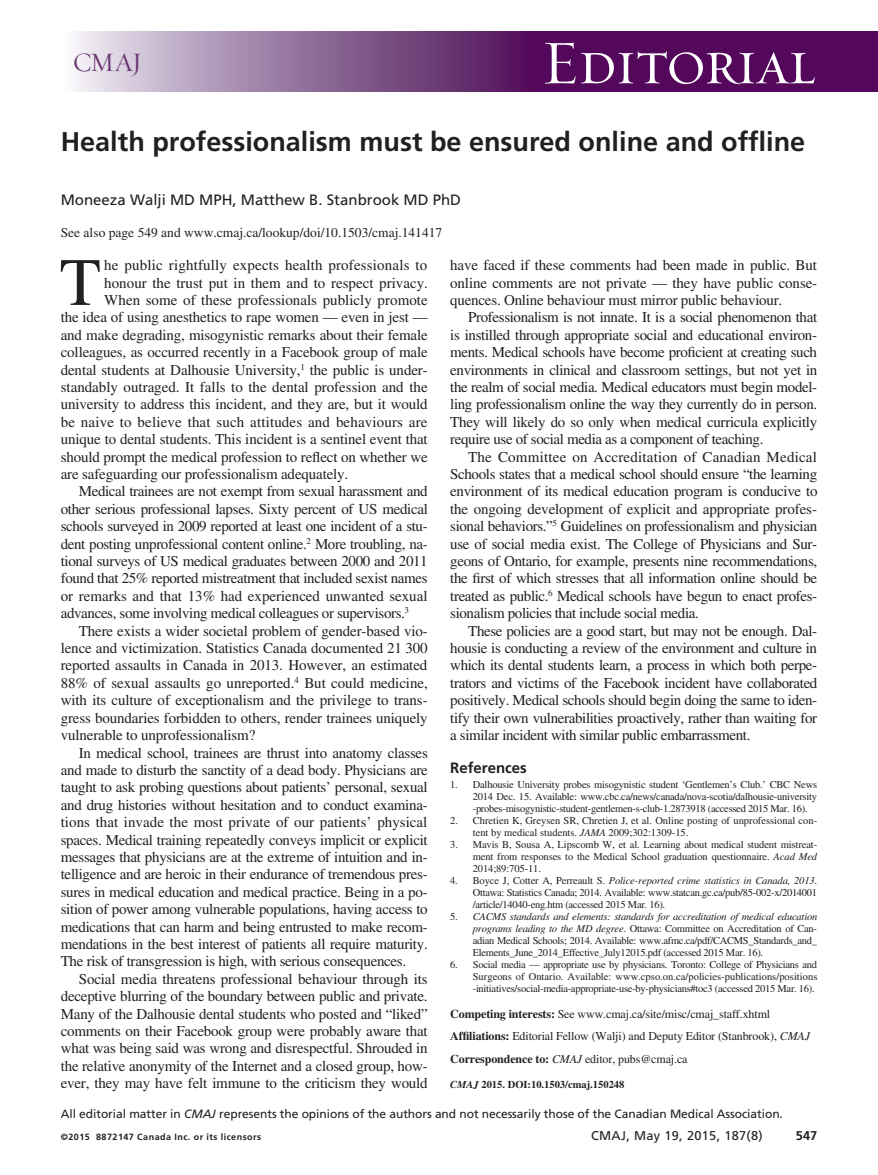
<style>
.page{position:relative;width:878px;height:1175px;background:#fff}
.page>*{position:absolute;margin:0;border:0;box-sizing:border-box;transform-origin:0 0}
.DC{font:67.5px "Times LT Std";color:#231f20}
.t1{font:63px "Requiem Display HTF Small Caps";letter-spacing:-.03em;color:#fff}
.T18{font:700 27px "Frutiger LT Std";color:#231f20}
.t2{font:27px "Requiem Display HTF Roman";color:#693772}
.DC-2{font:15px/17.4px "Times LT Std";letter-spacing:-.01em;color:#231f20;text-align:justify}
.DC-3{font:15px "Times LT Std";letter-spacing:.01em;color:#231f20}
.N10{font:15px "Frutiger LT Std";color:#231f20}
.RH{font:700 15px "Frutiger LT Std";color:#231f20}
.MSI{font:13.5px "Times LT Std";color:#231f20}
.t3{font:12.75px "Frutiger LT Std";letter-spacing:.025em;color:#231f20}
.t4{font:700 12.75px "Frutiger LT Std";color:#231f20}
.PJ-8{font:12px "Times LT Std";letter-spacing:-.01em;color:#231f20}
.t5{font:12px "Frutiger LT Std";letter-spacing:-.005em;color:#231f20}
.REF{font:10.5px/12px "Times LT Std";letter-spacing:-.025em;color:#231f20;text-align:justify}
.REF-2{font:10.5px/12px "Times LT Std";color:#231f20}
.DOI{font:700 10.5px "Times LT Std";color:#231f20}
.t6{font:700 9px "Frutiger LT Std";letter-spacing:.05em;color:#231f20}
.s1{font-style:italic}
.s2{font-weight:700}
</style>
<div class="page">
<div style="left:478px;top:32px;width:400px;height:60px;background:#53085b"></div>
<div style="left:61px;top:32px;width:475px;height:60px;background:linear-gradient(to right,#edecf3,#470652)"></div>
<h3 class="t2" style="left:73px;top:46px;width:71px">CMAJ</h3>
<h2 class="t1" style="left:541px;top:26px;width:276px">Editorial</h2>
<p class="T18" style="left:61px;top:126px;width:746px">Health professionalism must be ensured online and offline</p>
<p class="N10" style="left:61px;top:191px;width:402px">Moneeza Walji MD MPH, Matthew B. Stanbrook MD PhD</p>
<p class="MSI" style="left:61px;top:225px;width:383px">See also page 549 and www.cmaj.ca/lookup/doi/10.1503/cmaj.141417</p>
<p class="DC" style="left:60px;top:244px;width:43px">T</p>
<p class="DC-3" style="left:104px;top:257px;width:324px">he public rightfully expects health professionals to</p>
<p class="DC-2" style="left:104px;top:274px;width:325px">honour the trust put in them and to respect privacy.</p>
<p class="DC-2" style="left:104px;top:291px;width:325px">When some of these professionals publicly promote</p>
<p class="DC-2" style="left:61px;top:308px;width:368px">the idea of using anesthetics to rape women — even in jest —</p>
<p class="DC-2" style="left:61px;top:326px;width:368px">and make degrading, misogynistic remarks about their female</p>
<p class="DC-2" style="left:61px;top:343px;width:368px">colleagues, as occurred recently in a Facebook group of male</p>
<p class="DC-2" style="left:61px;top:361px;width:368px">dental students at Dalhousie University,<sup>1</sup> the public is under-</p>
<p class="DC-2" style="left:61px;top:378px;width:368px">standably outraged. It falls to the dental profession and the</p>
<p class="DC-2" style="left:61px;top:395px;width:368px">university to address this incident, and they are, but it would</p>
<p class="DC-3" style="left:61px;top:413px;width:368px">be naive to believe that such attitudes and behaviours are</p>
<p class="DC-2" style="left:61px;top:430px;width:368px">unique to dental students. This incident is a sentinel event that</p>
<p class="DC-2" style="left:61px;top:448px;width:368px">should prompt the medical profession to reflect on whether we</p>
<p class="DC-2" style="left:61px;top:465px;width:289px">are safeguarding our professionalism adequately.</p>
<p class="DC-2" style="left:61px;top:482px;width:368px;text-indent:18px">Medical trainees are not exempt from sexual harassment and other serious professional lapses. Sixty percent of US medical schools surveyed in 2009 reported at least one incident of a stu&shy;dent posting unprofessional content online.<sup>2</sup> More troubling, na&shy;tional surveys of US medical graduates between 2000 and 2011 found that 25% reported mistreatment that included sexist names or remarks and that 13% had experienced unwanted sexual advances, some involving medical colleagues or supervisors.<sup>3</sup></p>
<p class="DC-2" style="left:61px;top:622px;width:368px;text-indent:18px">There exists a wider societal problem of gender-based vio&shy;lence and victimization. Statistics Canada documented 21 300 reported assaults in Canada in 2013. However, an estimated 88% of sexual assaults go unreported.<sup>4</sup> But could medicine, with its culture of exceptionalism and the privilege to trans&shy;gress boundaries forbidden to others, render trainees uniquely vulnerable to unprofessionalism?</p>
<p class="DC-2" style="left:61px;top:743px;width:368px;text-indent:18px">In medical school, trainees are thrust into anatomy classes and made to disturb the sanctity of a dead body. Physicians are taught to ask probing questions about patients’ personal, sexual and drug histories without hesitation and to conduct examina&shy;tions that invade the most private of our patients’ physical spaces. Medical training repeatedly conveys implicit or explicit messages that physicians are at the extreme of intuition and in&shy;telligence and are heroic in their endurance of tremendous pres&shy;sures in medical education and medical practice. Being in a po&shy;sition of power among vulnerable populations, having access to medications that can harm and being entrusted to make recom&shy;mendations in the best interest of patients all require maturity.<br>The risk of transgression is high, with serious consequences.</p>
<p class="DC-2" style="left:61px;top:970px;width:368px;text-indent:18px">Social media threatens professional behaviour through its deceptive blurring of the boundary between public and private.<br>Many of the Dalhousie dental students who posted and “liked” comments on their Facebook group were probably aware that what was being said was wrong and disrespectful. Shrouded in the relative anonymity of the Internet and a closed group, how&shy;ever, they may have felt immune to the criticism they would</p>
<p class="DC-2" style="left:450px;top:256px;width:368px">have faced if these comments had been made in public. But online comments are not private — they have public conse&shy;quences. Online behaviour must mirror public behaviour.</p>
<p class="DC-2" style="left:450px;top:308px;width:369px;text-indent:18px">Professionalism is not innate. It is a social phenomenon that is instilled through appropriate social and educational environ&shy;ments. Medical schools have become proficient at creating such environments in clinical and classroom settings, but not yet in the realm of social media. Medical educators must begin model&shy;ling professionalism online the way they currently do in person.<br>They will likely do so only when medical curricula explicitly require use of social media as a component of teaching.</p>
<p class="DC-2" style="left:450px;top:448px;width:369px;text-indent:18px">The Committee on Accreditation of Canadian Medical Schools states that a medical school should ensure “the learning environment of its medical education program is conducive to the ongoing development of explicit and appropriate profes&shy;sional behaviors.”<sup>5</sup> Guidelines on professionalism and physician use of social media exist. The College of Physicians and Sur&shy;geons of Ontario, for example, presents nine recommendations, the first of which stresses that all information online should be treated as public.<sup>6</sup> Medical schools have begun to enact profes&shy;sionalism policies that include social media.</p>
<p class="DC-2" style="left:450px;top:622px;width:369px;text-indent:18px">These policies are a good start, but may not be enough. Dal&shy;housie is conducting a review of the environment and culture in which its dental students learn, a process in which both perpe&shy;trators and victims of the Facebook incident have collaborated positively. Medical schools should begin doing the same to iden&shy;tify their own vulnerabilities proactively, rather than waiting for a similar incident with similar public embarrassment.</p>
<p class="RH" style="left:450px;top:759px;width:78px">References</p>
<p class="REF" style="left:472px;top:778px;width:346px;text-indent:-22px">1. Dalhousie University probes misogynistic student ‘Gentlemen’s Club.’ CBC News 2014 Dec. 15. Available: www.cbc.ca/news/canada/nova-scotia/dalhousie-university -probes-misogynistic-student-gentlemen-s-club-1.2873918 (accessed 2015 Mar. 16).</p>
<p class="REF-2" style="left:472px;top:814px;width:346px;text-indent:-22px">2. Chretien K, Greysen SR, Chretien J, et al. Online posting of unprofessional con&shy;tent by medical students. <span class="s1">JAMA</span> 2009;302:1309-15.</p>
<p class="REF" style="left:472px;top:838px;width:346px;text-indent:-22px">3. Mavis B, Sousa A, Lipscomb W, et al. Learning about medical student mistreat&shy;ment from responses to the Medical School graduation questionnaire. <span class="s1">Acad Med </span>2014;89:705-11.</p>
<p class="REF" style="left:472px;top:874px;width:346px;text-indent:-22px">4. Boyce J, Cotter A, Perreault S. <span class="s1">Police-reported crime statistics in Canada, 2013</span>.<br>Ottawa: Statistics Canada; 2014. Available: www.statcan.gc.ca/pub/85-002-x/2014001 /article/14040-eng.htm (accessed 2015 Mar. 16).</p>
<p class="REF" style="left:472px;top:910px;width:346px;text-indent:-22px">5. <span class="s1">CACMS standards and elements: standards for accreditation of medical education programs leading to the MD degree</span>. Ottawa: Committee on Accreditation of Can&shy;adian Medical Schools; 2014. Available: www.afmc.ca/pdf/CACMS_Standards_and_ Elements_June_2014_Effective_July12015.pdf (accessed 2015 Mar. 16).</p>
<p class="REF" style="left:472px;top:958px;width:346px;text-indent:-22px">6. Social media — appropriate use by physicians. Toronto: College of Physicians and Surgeons of Ontario. Available: www.cpso.on.ca/policies-publications/positions -initiatives/social-media-appropriate-use-by-physicians#toc3 (accessed 2015 Mar. 16).</p>
<p class="PJ-8" style="left:450px;top:1007px;width:321px"><span class="s2">Competing interests:</span> See www.cmaj.ca/site/misc/cmaj_staff.xhtml</p>
<p class="PJ-8" style="left:450px;top:1029px;width:361px"><span class="s2">Affiliations:</span> Editorial Fellow (Walji) and Deputy Editor (Stanbrook), <span class="s1">CMAJ</span></p>
<p class="PJ-8" style="left:450px;top:1052px;width:239px"><span class="s2">Correspondence to:</span> <span class="s1">CMAJ</span> editor, pubs@cmaj.ca</p>
<p class="DOI" style="left:450px;top:1078px;width:176px"><span class="s1">CMAJ</span> 2015. DOI:10.1503/cmaj.150248</p>
<p class="t5" style="left:61px;top:1107px;width:723px">All editorial matter in <span class="s1">CMAJ</span> represents the opinions of the authors and not necessarily those of the Canadian Medical Association.</p>
<p class="t6" style="left:61px;top:1131px;width:202px">©2015 8872147 Canada Inc. or its licensors</p>
<p class="t3" style="left:591px;top:1127px;width:173px">CMAJ, May 19, 2015, 187(8)</p>
<p class="t4" style="left:795px;top:1127px;width:23px">547</p>
</div>
